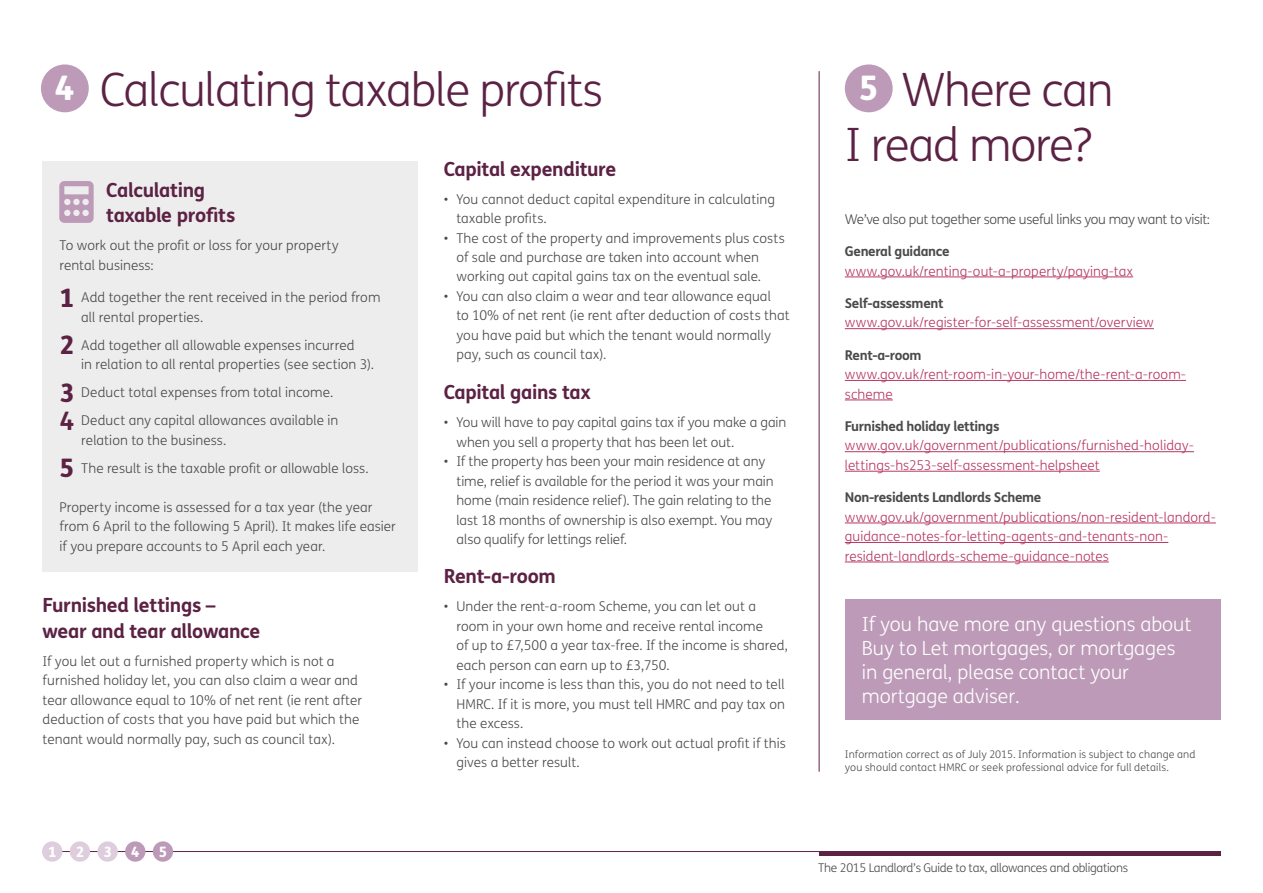
<style>
.page{position:relative;width:1263px;height:893px;background:#fff}
.page>*{position:absolute;margin:0;border:0;box-sizing:border-box;transform-origin:0 0}
.t1{font:300 46.05px/55.2px "FS Me";letter-spacing:-.025em;color:#5c2244}
.t2{font:800 33.75px "FS Me";color:#fff}
.t3{font:700 19.5px/25.5px "FS Me";letter-spacing:-.02em;color:#5c2244}
.t4{font:300 19.5px/24px "FS Me";color:#fff}
.t5{font:800 14.4px "FS Me";color:#fff}
.t6{font:300 13.5px/19.5px "FS Me";letter-spacing:.005em;color:#4a4a49}
.t7{font:300 13.5px/19.5px "FS Me";letter-spacing:.005em;color:#b73764}
.t8{font:700 13.5px "FS Me";letter-spacing:-.025em;color:#4a4a49}
.t9{font:300 13.5px "FS Me";letter-spacing:-.025em;color:#4a4a49}
.t10{font:300 12px "FS Me";letter-spacing:-.025em;color:#4a4a49}
.t11{font:300 10.5px/13.5px "FS Me";letter-spacing:.015em;color:#4a4a49}
.s1{font-weight:800;font-size:25.5px;color:#5c2244}
.s2{font-weight:700;font-size:25.5px;color:#5c2244}
</style>
<div class="page">
<hr style="left:43px;top:851px;width:1177px;height:1px;background:#5c2244">
<hr style="left:819px;top:851px;width:401px;height:4px;background:#5c2244">
<div style="left:43px;top:161px;width:375px;height:411px;background:#ededed"></div>
<svg style="left:59px;top:181px;width:35px;height:42px"></svg>
<div style="left:41px;top:64px;width:48px;height:48px;background:#bd9bb8;border-radius:50%"></div>
<div style="left:845px;top:64px;width:48px;height:48px;background:#bd9bb8;border-radius:50%"></div>
<div style="left:845px;top:599px;width:375px;height:120px;background:#bd9bb8"></div>
<hr style="left:845px;top:277px;width:288px;height:1px;background:#b73764">
<hr style="left:845px;top:328px;width:309px;height:1px;background:#b73764">
<hr style="left:845px;top:380px;width:341px;height:1px;background:#b73764">
<hr style="left:845px;top:400px;width:48px;height:1px;background:#b73764">
<hr style="left:845px;top:451px;width:349px;height:1px;background:#b73764">
<hr style="left:845px;top:471px;width:255px;height:1px;background:#b73764">
<hr style="left:845px;top:523px;width:371px;height:1px;background:#b73764">
<hr style="left:845px;top:542px;width:323px;height:1px;background:#b73764">
<hr style="left:845px;top:562px;width:264px;height:1px;background:#b73764">
<hr style="left:819px;top:71px;width:1px;height:701px;background:#5c2244">
<div style="left:42px;top:841px;width:20px;height:21px;background:#ddcddd;border-radius:50%"></div>
<div style="left:70px;top:841px;width:20px;height:21px;background:#ddcddd;border-radius:50%"></div>
<div style="left:97px;top:841px;width:21px;height:21px;background:#ddcddd;border-radius:50%"></div>
<div style="left:125px;top:841px;width:20px;height:21px;background:#bd9bb8;border-radius:50%"></div>
<div style="left:153px;top:841px;width:20px;height:21px;background:#bd9bb8;border-radius:50%"></div>
<h1 class="t1" style="left:100px;top:61px;width:505px">Calculating taxable profits</h1>
<h1 class="t1" style="left:845px;top:61px;width:270px;text-indent:57px">Where can<br>I read more?</h1>
<h2 class="t2" style="left:55px;top:61px;width:21px">4</h2>
<h2 class="t2" style="left:859px;top:61px;width:21px">5</h2>
<h3 class="t3" style="left:444px;top:155px;width:174px">Capital expenditure</h3>
<p class="t6" style="left:456px;top:189px;width:320px;text-indent:-13px">• You cannot deduct capital expenditure in calculating taxable profits.</p>
<p class="t6" style="left:456px;top:228px;width:330px;text-indent:-13px">• The cost of the property and improvements plus costs of sale and purchase are taken into account when working out capital gains tax on the eventual sale.</p>
<p class="t6" style="left:456px;top:286px;width:335px;text-indent:-13px">• You can also claim a wear and tear allowance equal<br>to 10% of net rent (ie rent after deduction of costs that you have paid but which the tenant would normally pay, such as council tax).</p>
<h3 class="t3" style="left:444px;top:378px;width:148px">Capital gains tax</h3>
<p class="t6" style="left:456px;top:412px;width:331px;text-indent:-13px">• You will have to pay capital gains tax if you make a gain when you sell a property that has been let out.</p>
<p class="t6" style="left:456px;top:451px;width:319px;text-indent:-13px">• If the property has been your main residence at any time, relief is available for the period it was your main home (main residence relief). The gain relating to the last 18 months of ownership is also exempt. You may also qualify for lettings relief.</p>
<h3 class="t3" style="left:106px;top:176px;width:131px">Calculating taxable profits</h3>
<p class="t6" style="left:60px;top:235px;width:281px">To work out the profit or loss for your property rental business:</p>
<p class="t6" style="left:81px;top:287px;width:301px;text-indent:-22px"><span class="s1">1</span> Add together the rent received in the period from all rental properties.</p>
<p class="t6" style="left:81px;top:335px;width:294px;text-indent:-22px"><span class="s1">2</span> Add together all allowable expenses incurred<br>in relation to all rental properties (see section 3).</p>
<p class="t6" style="left:60px;top:378px;width:280px;line-height:28px"><span class="s1">3</span> Deduct total expenses from total income.<br><span class="s2">4</span> Deduct any capital allowances available in</p>
<p class="t6" style="left:60px;top:425px;width:311px;line-height:28px;text-indent:22px">relation to the business.<br><span class="s1">5</span> The result is the taxable profit or allowable loss.</p>
<p class="t6" style="left:60px;top:497px;width:338px">Property income is assessed for a tax year (the year from 6 April to the following 5 April). It makes life easier if you prepare accounts to 5 April each year.</p>
<p class="t9" style="left:845px;top:210px;width:367px">We’ve also put together some useful links you may want to visit:</p>
<p class="t8" style="left:845px;top:241px;width:106px">General guidance</p>
<p class="t7" style="left:845px;top:261px;width:290px">www.gov.uk/renting-out-a-property/paying-tax</p>
<p class="t8" style="left:845px;top:293px;width:100px">Self-assessment</p>
<p class="t7" style="left:845px;top:312px;width:311px">www.gov.uk/register-for-self-assessment/overview</p>
<p class="t8" style="left:845px;top:344px;width:78px">Rent-a-room</p>
<p class="t7" style="left:845px;top:364px;width:343px">www.gov.uk/rent-room-in-your-home/the-rent-a-room&shy;scheme</p>
<p class="t8" style="left:845px;top:416px;width:156px">Furnished holiday lettings</p>
<p class="t7" style="left:845px;top:435px;width:351px">www.gov.uk/government/publications/furnished-holiday&shy;lettings-hs253-self-assessment-helpsheet</p>
<p class="t8" style="left:845px;top:487px;width:198px">Non-residents Landlords Scheme</p>
<p class="t7" style="left:845px;top:507px;width:373px">www.gov.uk/government/publications/non-resident-landord&shy;guidance-notes-for-letting-agents-and-tenants-non&shy;resident-landlords-scheme-guidance-notes</p>
<h3 class="t3" style="left:43px;top:591px;width:219px">Furnished lettings – wear and tear allowance</h3>
<p class="t6" style="left:43px;top:651px;width:321px">If you let out a furnished property which is not a furnished holiday let, you can also claim a wear and tear allowance equal to 10% of net rent (ie rent after deduction of costs that you have paid but which the tenant would normally pay, such as council tax).</p>
<p class="t5" style="left:48px;top:840px;width:10px">1</p>
<p class="t5" style="left:76px;top:840px;width:10px">2</p>
<p class="t5" style="left:103px;top:840px;width:10px">3</p>
<p class="t5" style="left:131px;top:840px;width:10px">4</p>
<p class="t5" style="left:159px;top:840px;width:10px">5</p>
<h3 class="t3" style="left:444px;top:563px;width:114px">Rent-a-room</h3>
<p class="t6" style="left:456px;top:596px;width:333px;text-indent:-13px">• Under the rent-a-room Scheme, you can let out a room in your own home and receive rental income<br>of up to £7,500 a year tax-free. If the income is shared, each person can earn up to £3,750.</p>
<p class="t6" style="left:456px;top:674px;width:330px;text-align:justify;text-indent:-13px">• If your income is less than this, you do not need to tell HMRC. If it is more, you must tell HMRC and pay tax on the excess.</p>
<p class="t6" style="left:456px;top:733px;width:331px;text-indent:-13px">• You can instead choose to work out actual profit if this gives a better result.</p>
<h3 class="t4" style="left:862px;top:611px;width:331px">If you have more any questions about<br>Buy to Let mortgages, or mortgages in general, please contact your mortgage adviser.</h3>
<p class="t11" style="left:845px;top:747px;width:352px">Information correct as of July 2015. Information is subject to change and you should contact HMRC or seek professional advice for full details.</p>
<p class="t10" style="left:818px;top:860px;width:311px">The 2015 Landlord’s Guide to tax, allowances and obligations</p>
</div>
